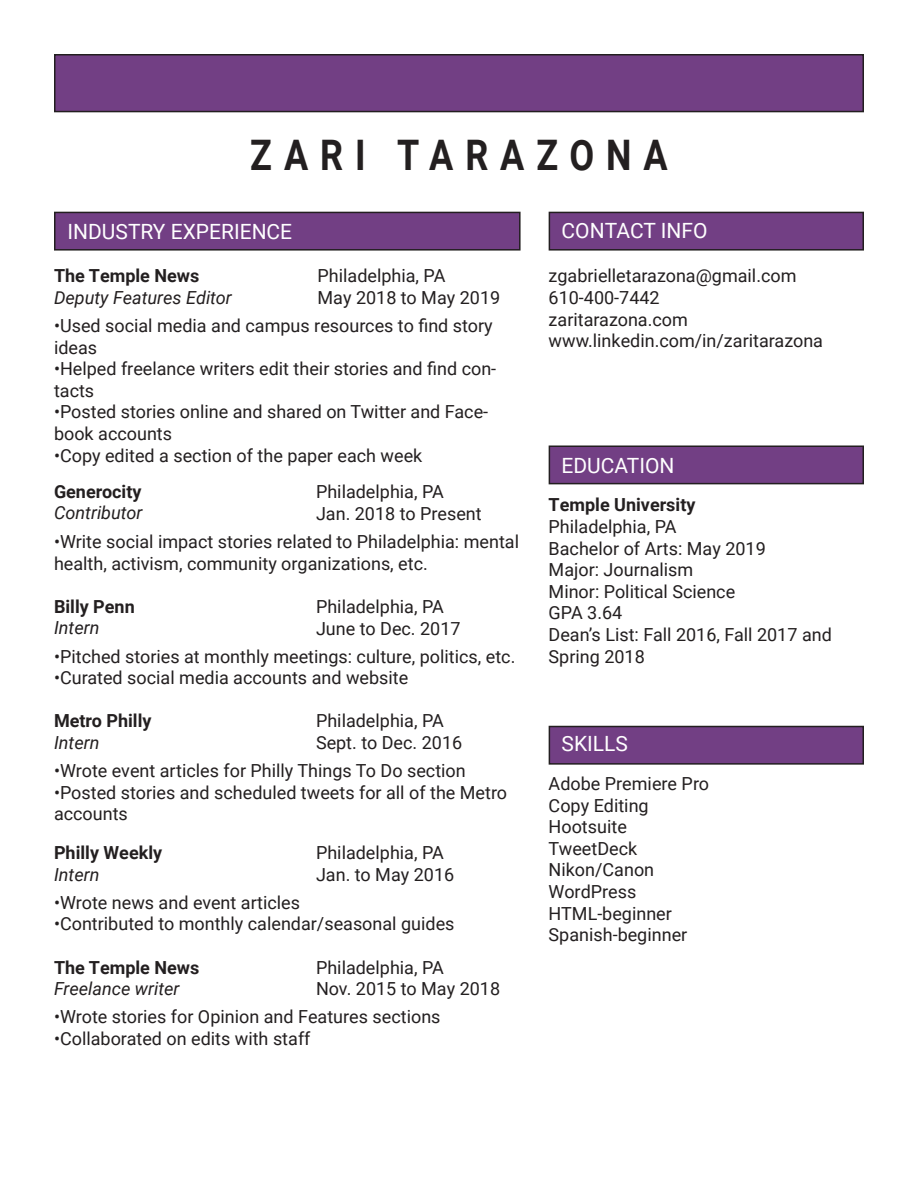
<style>
.page{position:relative;width:918px;height:1188px;background:#fff}
.page>*{position:absolute;margin:0;border:0;box-sizing:border-box;transform-origin:0 0}
.t1{font:700 42.15px "Roboto";letter-spacing:.33em;color:#231f20;scale:.85 1}
.t2{font:21px "Roboto";color:#fff}
.t3{font:18px/21.6px "Roboto";color:#231f20}
.t4{font:700 18px "Roboto";color:#231f20}
.t5{font:italic 18px "Roboto";color:#231f20}
</style>
<div class="page">
<div style="left:55px;top:55px;width:808px;height:57px;background:#723f84"></div>
<div style="left:54px;top:54px;width:810px;height:58px;border:2px solid #231f20"></div>
<div style="left:55px;top:212px;width:465px;height:38px;background:#723f84"></div>
<div style="left:54px;top:212px;width:467px;height:39px;border:2px solid #231f20"></div>
<div style="left:549px;top:212px;width:314px;height:38px;background:#723f84"></div>
<div style="left:549px;top:212px;width:315px;height:39px;border:2px solid #231f20"></div>
<div style="left:549px;top:446px;width:314px;height:38px;background:#723f84"></div>
<div style="left:549px;top:446px;width:315px;height:38px;border:2px solid #231f20"></div>
<div style="left:549px;top:727px;width:314px;height:37px;background:#723f84"></div>
<div style="left:549px;top:726px;width:315px;height:39px;border:2px solid #231f20"></div>
<p class="t1" style="left:250px;top:125px;width:493px">ZARI TARAZONA</p>
<p class="t2" style="left:68px;top:216px;width:226px">INDUSTRY EXPERIENCE</p>
<p class="t2" style="left:562px;top:216px;width:147px">CONTACT INFO</p>
<p class="t4" style="left:54px;top:263px;width:147px">The Temple News</p>
<p class="t5" style="left:54px;top:285px;width:179px">Deputy Features Editor</p>
<p class="t3" style="left:54px;top:314px;width:440px">•Used social media and campus resources to find story ideas</p>
<p class="t3" style="left:54px;top:357px;width:444px">•Helped freelance writers edit their stories and find con&shy;tacts</p>
<p class="t3" style="left:54px;top:401px;width:436px">•Posted stories online and shared on Twitter and Face&shy;book accounts</p>
<p class="t3" style="left:54px;top:444px;width:370px">•Copy edited a section of the paper each week</p>
<p class="t3" style="left:318px;top:265px;width:129px">Philadelphia, PA</p>
<p class="t3" style="left:318px;top:286px;width:184px">May 2018 to May 2019</p>
<p class="t4" style="left:54px;top:479px;width:89px">Generocity</p>
<p class="t5" style="left:54px;top:500px;width:90px">Contributor</p>
<p class="t3" style="left:316px;top:481px;width:129px">Philadelphia, PA</p>
<p class="t3" style="left:316px;top:502px;width:167px">Jan. 2018 to Present</p>
<p class="t3" style="left:54px;top:530px;width:467px">•Write social impact stories related to Philadelphia: mental health, activism, community organizations, etc.</p>
<p class="t4" style="left:54px;top:594px;width:82px">Billy Penn</p>
<p class="t5" style="left:54px;top:615px;width:47px">Intern</p>
<p class="t3" style="left:316px;top:596px;width:129px">Philadelphia, PA</p>
<p class="t3" style="left:316px;top:617px;width:146px">June to Dec. 2017</p>
<p class="t3" style="left:54px;top:645px;width:463px">•Pitched stories at monthly meetings: culture, politics, etc.</p>
<p class="t3" style="left:54px;top:666px;width:356px">•Curated social media accounts and website</p>
<p class="t4" style="left:54px;top:708px;width:99px">Metro Philly</p>
<p class="t5" style="left:54px;top:730px;width:47px">Intern</p>
<p class="t3" style="left:316px;top:709px;width:129px">Philadelphia, PA</p>
<p class="t3" style="left:316px;top:731px;width:148px">Sept. to Dec. 2016</p>
<p class="t3" style="left:54px;top:759px;width:413px">•Wrote event articles for Philly Things To Do section</p>
<p class="t3" style="left:54px;top:781px;width:455px">•Posted stories and scheduled tweets for all of the Metro accounts</p>
<p class="t4" style="left:54px;top:840px;width:110px">Philly Weekly</p>
<p class="t5" style="left:54px;top:862px;width:47px">Intern</p>
<p class="t3" style="left:316px;top:841px;width:129px">Philadelphia, PA</p>
<p class="t3" style="left:316px;top:863px;width:140px">Jan. to May 2016</p>
<p class="t3" style="left:54px;top:891px;width:248px">•Wrote news and event articles</p>
<p class="t3" style="left:54px;top:913px;width:402px">•Contributed to monthly calendar/seasonal guides</p>
<p class="t4" style="left:54px;top:955px;width:147px">The Temple News</p>
<p class="t5" style="left:54px;top:976px;width:127px">Freelance writer</p>
<p class="t3" style="left:316px;top:956px;width:129px">Philadelphia, PA</p>
<p class="t3" style="left:316px;top:977px;width:186px">Nov. 2015 to May 2018</p>
<p class="t3" style="left:54px;top:1005px;width:388px">•Wrote stories for Opinion and Features sections</p>
<p class="t3" style="left:54px;top:1027px;width:258px">•Collaborated on edits with staff</p>
<p class="t3" style="left:549px;top:265px;width:249px">zgabrielletarazona@gmail.com</p>
<p class="t3" style="left:549px;top:286px;width:113px">610-400-7442</p>
<p class="t3" style="left:549px;top:308px;width:141px">zaritarazona.com</p>
<p class="t3" style="left:549px;top:329px;width:276px">www.linkedin.com/in/zaritarazona</p>
<p class="t2" style="left:562px;top:451px;width:115px">EDUCATION</p>
<p class="t4" style="left:549px;top:492px;width:148px">Temple University</p>
<p class="t3" style="left:549px;top:515px;width:129px">Philadelphia, PA</p>
<p class="t3" style="left:549px;top:537px;width:219px">Bachelor of Arts: May 2019</p>
<p class="t3" style="left:549px;top:558px;width:146px">Major: Journalism</p>
<p class="t3" style="left:549px;top:580px;width:188px">Minor: Political Science</p>
<p class="t3" style="left:549px;top:601px;width:75px">GPA 3.64</p>
<p class="t3" style="left:549px;top:623px;width:285px">Dean’s List: Fall 2016, Fall 2017 and<br>Spring 2018</p>
<p class="t2" style="left:562px;top:729px;width:68px">SKILLS</p>
<p class="t3" style="left:549px;top:772px;width:162px">Adobe Premiere Pro</p>
<p class="t3" style="left:549px;top:794px;width:102px">Copy Editing</p>
<p class="t3" style="left:549px;top:815px;width:80px">Hootsuite</p>
<p class="t3" style="left:549px;top:837px;width:90px">TweetDeck</p>
<p class="t3" style="left:549px;top:859px;width:107px">Nikon/Canon</p>
<p class="t3" style="left:549px;top:880px;width:89px">WordPress</p>
<p class="t3" style="left:549px;top:902px;width:125px">HTML-beginner</p>
<p class="t3" style="left:549px;top:923px;width:140px">Spanish-beginner</p>
</div>
